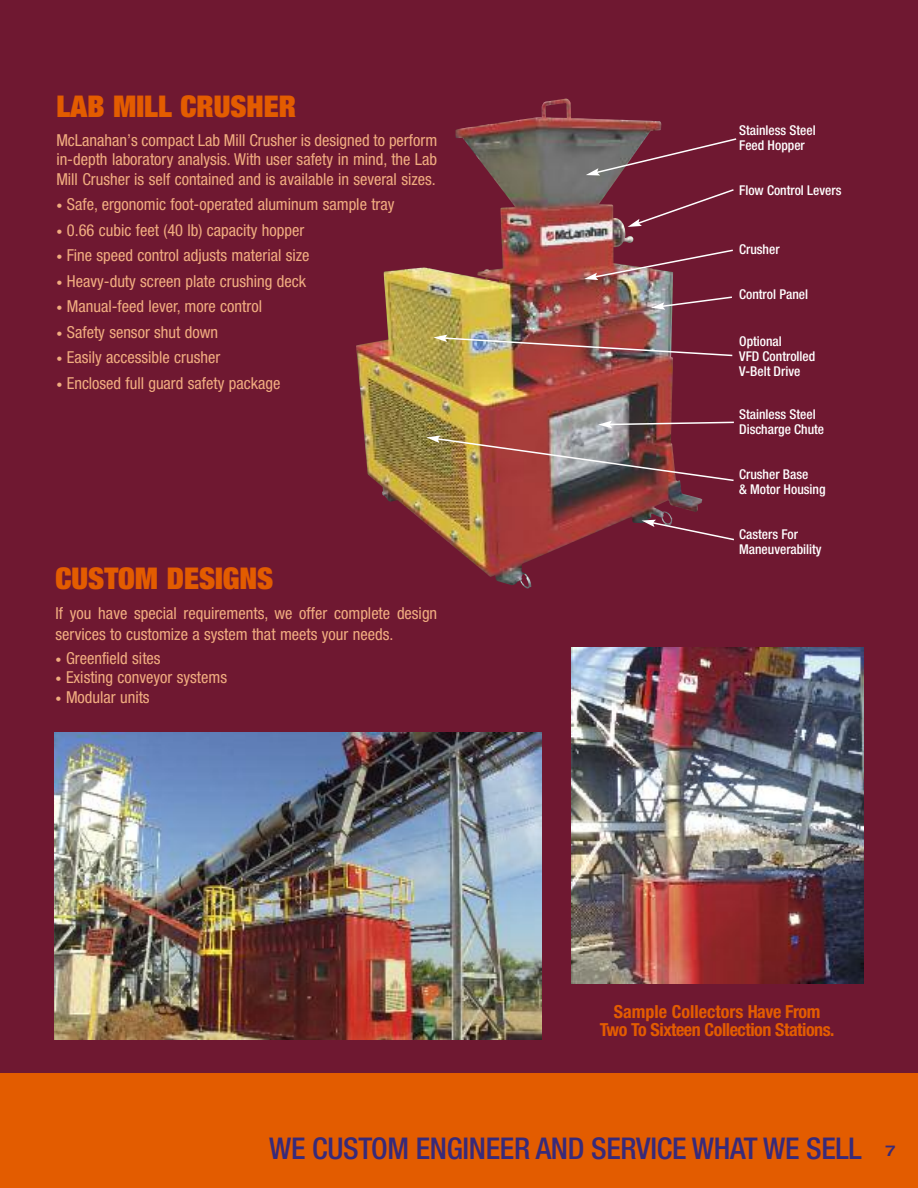
<style>
.page{position:relative;width:918px;height:1188px;background:#fff}
.page>*{position:absolute;margin:0;border:0;box-sizing:border-box;transform-origin:0 0}
.t1{font:500 condensed 30px "Helvetica Neue";letter-spacing:-.01em;color:#382a79}
.t2{font:900 expanded 30px "Helvetica Neue";color:#e35c00}
.t3{font:700 condensed 18px/18px "Helvetica Neue";letter-spacing:-.025em;color:#e35c00;text-align:center}
.t4{font:condensed 16.5px/19.5px "Helvetica Neue";color:#f1ad80}
.t5{font:500 expanded 15px "Helvetica Neue";color:#382a79}
.t6{font:500 condensed 13.5px/15px "Helvetica Neue";color:#fff}
.s1{font-size:12px}
</style>
<div class="page">
<div style="left:0;top:0;width:918px;height:1073px;background:#6f1831"></div>
<div style="left:0;top:1073px;width:918px;height:115px;background:#e35c00"></div>
<img style="left:54px;top:733px;width:487px;height:307px">
<img style="left:571px;top:647px;width:293px;height:336px">
<img style="left:356px;top:99px;width:346px;height:490px">
<svg style="left:586px;top:137px;width:151px;height:38px"></svg>
<svg style="left:628px;top:188px;width:106px;height:39px"></svg>
<img style="left:584px;top:249px;width:149px;height:31px">
<svg style="left:651px;top:296px;width:81px;height:14px"></svg>
<img style="left:433px;top:335px;width:300px;height:22px">
<svg style="left:598px;top:421px;width:136px;height:7px"></svg>
<img style="left:426px;top:436px;width:308px;height:46px">
<svg style="left:642px;top:520px;width:92px;height:21px"></svg>
<h1 class="t2" style="left:56px;top:96px;width:241px">LAB MILL CRUSHER</h1>
<p class="t4" style="left:56px;top:132px;width:382px;text-align:justify">McLanahan’s compact Lab Mill Crusher is designed to perform in-depth laboratory analysis. With user safety in mind, the Lab Mill Crusher is self contained and is available in several sizes.</p>
<p class="t4" style="left:56px;top:196px;width:340px"><span class="s1">•</span> Safe, ergonomic foot-operated aluminum sample tray</p>
<p class="t4" style="left:56px;top:222px;width:250px"><span class="s1">•</span> 0.66 cubic feet (40 lb) capacity hopper</p>
<p class="t4" style="left:56px;top:247px;width:255px"><span class="s1">•</span> Fine speed control adjusts material size</p>
<p class="t4" style="left:56px;top:273px;width:251px"><span class="s1">•</span> Heavy-duty screen plate crushing deck</p>
<p class="t4" style="left:56px;top:298px;width:207px"><span class="s1">•</span> Manual-feed lever, more control</p>
<p class="t4" style="left:56px;top:324px;width:163px"><span class="s1">•</span> Safety sensor shut down</p>
<p class="t4" style="left:56px;top:349px;width:166px"><span class="s1">•</span> Easily accessible crusher</p>
<p class="t4" style="left:56px;top:375px;width:226px"><span class="s1">•</span> Enclosed full guard safety package</p>
<h1 class="t2" style="left:56px;top:567px;width:219px">CUSTOM DESIGNS</h1>
<p class="t4" style="left:56px;top:604px;width:383px;line-height:21px">If you have special requirements, we offer complete design services to customize a system that meets your needs.</p>
<p class="t4" style="left:56px;top:649px;width:107px"><span class="s1">•</span> Greenfield sites</p>
<p class="t4" style="left:56px;top:669px;width:173px"><span class="s1">•</span> Existing conveyor systems</p>
<p class="t4" style="left:56px;top:688px;width:96px"><span class="s1">•</span> Modular units</p>
<p class="t6" style="left:739px;top:124px;width:78px">Stainless Steel<br>Feed Hopper</p>
<p class="t6" style="left:739px;top:184px;width:104px">Flow Control Levers</p>
<p class="t6" style="left:739px;top:243px;width:42px">Crusher</p>
<p class="t6" style="left:739px;top:288px;width:70px">Control Panel</p>
<p class="t6" style="left:739px;top:335px;width:78px">Optional<br>VFD Controlled<br>V-Belt Drive</p>
<p class="t6" style="left:739px;top:408px;width:86px">Stainless Steel<br>Discharge Chute</p>
<p class="t6" style="left:739px;top:468px;width:88px">Crusher Base<br>&amp; Motor Housing</p>
<p class="t6" style="left:739px;top:528px;width:84px">Casters For<br>Maneuverability</p>
<p class="t3" style="left:600px;top:1004px;width:236px">Sample Collectors Have From<br>Two To Sixteen Collection Stations.</p>
<h1 class="t1" style="left:269px;top:1138px;width:594px">WE CUSTOM ENGINEER AND SERVICE WHAT WE SELL</h1>
<p class="t5" style="left:885px;top:1145px;width:12px">7</p>
</div>
